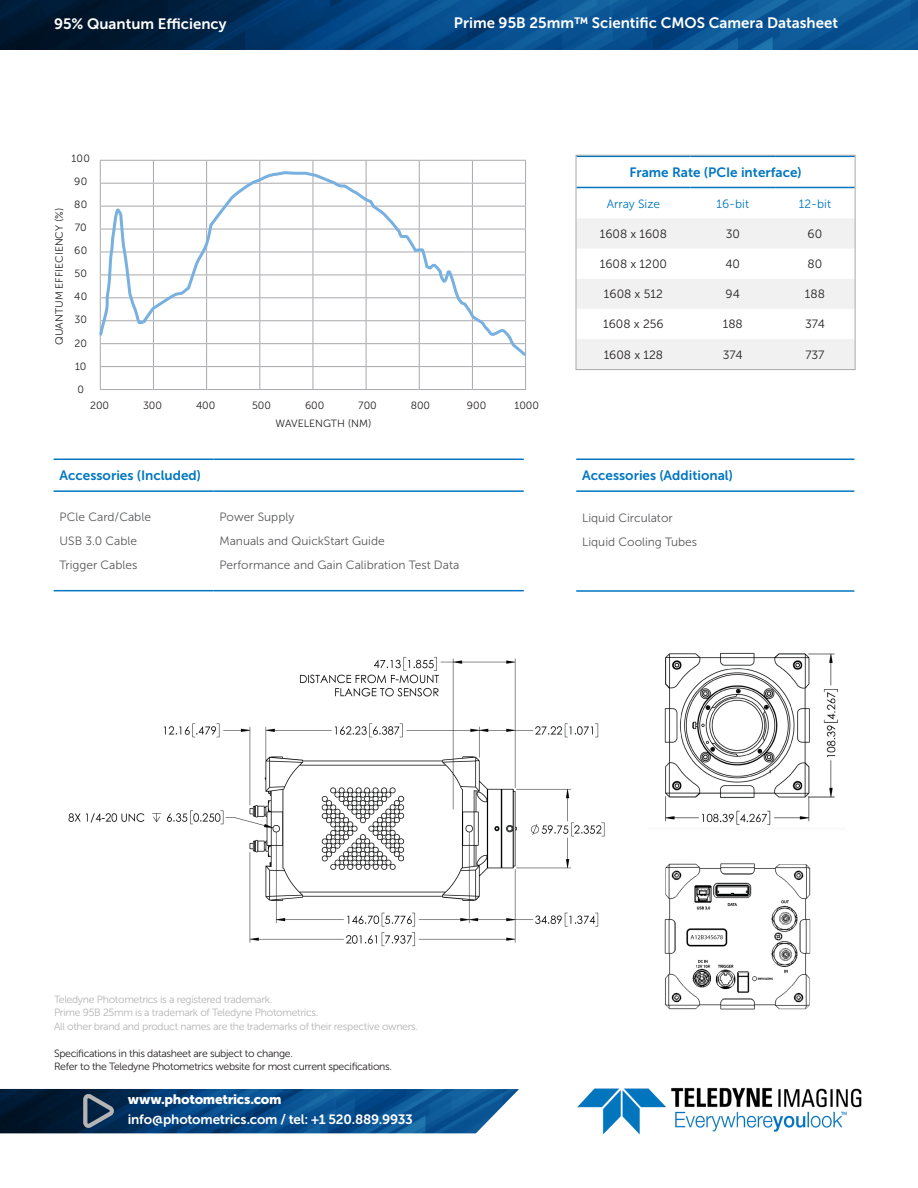
<style>
.page{position:relative;width:918px;height:1188px;background:#fff}
.page>*{position:absolute;margin:0;border:0;box-sizing:border-box;transform-origin:0 0}
.t1{font:15px "Museo Sans 700";color:#fff}
.t2{font:13.5px "Museo Sans 700";color:#0076c0}
.t3{font:13.5px "Museo Sans 700";letter-spacing:-.015em;color:#fff}
.t4{font:13.5px "Museo Sans 900";letter-spacing:-.02em;color:#fff}
.t5{font:12px "Museo Sans 300";color:#58595b}
.t6{font:12px "Museo Sans 300";color:#231f20}
.t7{font:12px "Museo Sans 300";color:#0076c0}
.t8{font:10.5px "Museo Sans 300";letter-spacing:-.03em;color:#231f20}
.t9{font:10.5px "Museo Sans 300";letter-spacing:-.03em;color:#b4b4b4}
.t10{font:10.5px "Museo Sans 300";color:#231f20}
</style>
<div class="page">
<hr style="left:100px;top:160px;width:53px;height:1px;background:#a8a9ad">
<hr style="left:153px;top:160px;width:54px;height:1px;background:#a8a9ad">
<hr style="left:207px;top:160px;width:53px;height:1px;background:#a8a9ad">
<hr style="left:260px;top:160px;width:53px;height:1px;background:#a8a9ad">
<hr style="left:313px;top:160px;width:53px;height:1px;background:#a8a9ad">
<hr style="left:366px;top:160px;width:53px;height:1px;background:#a8a9ad">
<hr style="left:419px;top:160px;width:53px;height:1px;background:#a8a9ad">
<hr style="left:472px;top:160px;width:54px;height:1px;background:#a8a9ad">
<hr style="left:100px;top:366px;width:53px;height:1px;background:#a8a9ad">
<svg style="left:100px;top:161px;width:1px;height:228px"></svg>
<hr style="left:153px;top:366px;width:54px;height:1px;background:#a8a9ad">
<svg style="left:153px;top:161px;width:1px;height:228px"></svg>
<hr style="left:207px;top:366px;width:53px;height:1px;background:#a8a9ad">
<svg style="left:206px;top:161px;width:1px;height:228px"></svg>
<hr style="left:260px;top:366px;width:53px;height:1px;background:#a8a9ad">
<svg style="left:259px;top:161px;width:1px;height:228px"></svg>
<hr style="left:313px;top:366px;width:53px;height:1px;background:#a8a9ad">
<svg style="left:313px;top:161px;width:1px;height:228px"></svg>
<hr style="left:366px;top:366px;width:53px;height:1px;background:#a8a9ad">
<svg style="left:366px;top:161px;width:1px;height:228px"></svg>
<hr style="left:419px;top:366px;width:53px;height:1px;background:#a8a9ad">
<svg style="left:419px;top:161px;width:1px;height:228px"></svg>
<hr style="left:472px;top:366px;width:54px;height:1px;background:#a8a9ad">
<svg style="left:472px;top:161px;width:1px;height:228px"></svg>
<svg style="left:525px;top:161px;width:1px;height:228px"></svg>
<hr style="left:100px;top:389px;width:53px;height:1px;background:#a8a9ad">
<hr style="left:153px;top:389px;width:54px;height:1px;background:#a8a9ad">
<hr style="left:207px;top:389px;width:53px;height:1px;background:#a8a9ad">
<hr style="left:260px;top:389px;width:53px;height:1px;background:#a8a9ad">
<hr style="left:313px;top:389px;width:53px;height:1px;background:#a8a9ad">
<hr style="left:366px;top:389px;width:53px;height:1px;background:#a8a9ad">
<hr style="left:419px;top:389px;width:53px;height:1px;background:#a8a9ad">
<hr style="left:472px;top:389px;width:54px;height:1px;background:#a8a9ad">
<hr style="left:54px;top:459px;width:159px;height:1px;background:#0076c0">
<hr style="left:213px;top:459px;width:311px;height:1px;background:#0076c0">
<hr style="left:54px;top:490px;width:159px;height:2px;background:#0076c0">
<hr style="left:213px;top:490px;width:311px;height:2px;background:#0076c0">
<hr style="left:54px;top:590px;width:159px;height:1px;background:#0076c0">
<hr style="left:213px;top:590px;width:311px;height:1px;background:#0076c0">
<hr style="left:576px;top:459px;width:278px;height:1px;background:#0076c0">
<hr style="left:576px;top:490px;width:278px;height:2px;background:#0076c0">
<hr style="left:576px;top:590px;width:278px;height:2px;background:#0076c0">
<svg style="left:578px;top:219px;width:275px;height:149px"></svg>
<hr style="left:576px;top:187px;width:114px;height:1px;background:#0076c0">
<hr style="left:690px;top:187px;width:85px;height:1px;background:#0076c0">
<hr style="left:775px;top:187px;width:80px;height:1px;background:#0076c0">
<div style="left:576px;top:155px;width:279px;height:215px;border:1px solid #a8a9ad"></div>
<img style="left:664px;top:652px;width:174px;height:173px">
<svg style="left:99px;top:170px;width:427px;height:187px"></svg>
<img style="left:664px;top:863px;width:147px;height:147px">
<img style="left:68px;top:656px;width:537px;height:291px">
<img style="left:0;top:0;width:918px;height:49px">
<img style="left:577px;top:1087px;width:285px;height:48px">
<img style="left:0;top:1089px;width:519px;height:44px">
<svg style="left:83px;top:1094px;width:31px;height:34px"></svg>
<p class="t1" style="left:54px;top:15px;width:174px">95% Quantum Efficiency</p>
<p class="t1" style="left:454px;top:15px;width:386px">Prime 95B 25mm™ Scientific CMOS Camera Datasheet</p>
<p class="t10" style="left:54px;top:345px;width:139px;rotate:-90deg">QUANTUM EFFIECIENCY (%)</p>
<p class="t8" style="left:72px;top:153px;width:20px">100</p>
<p class="t8" style="left:74px;top:176px;width:15px">90</p>
<p class="t8" style="left:74px;top:199px;width:15px">80</p>
<p class="t8" style="left:75px;top:222px;width:14px">70</p>
<p class="t8" style="left:74px;top:245px;width:14px">60</p>
<p class="t8" style="left:75px;top:268px;width:14px">50</p>
<p class="t8" style="left:74px;top:291px;width:15px">40</p>
<p class="t8" style="left:74px;top:314px;width:14px">30</p>
<p class="t8" style="left:75px;top:337px;width:14px">20</p>
<p class="t8" style="left:75px;top:360px;width:13px">10</p>
<p class="t8" style="left:78px;top:384px;width:8px">0</p>
<p class="t8" style="left:90px;top:399px;width:21px">200</p>
<p class="t8" style="left:143px;top:399px;width:21px">300</p>
<p class="t8" style="left:196px;top:399px;width:21px">400</p>
<p class="t8" style="left:252px;top:399px;width:20px">500</p>
<p class="t8" style="left:305px;top:399px;width:21px">600</p>
<p class="t8" style="left:358px;top:399px;width:20px">700</p>
<p class="t8" style="left:411px;top:399px;width:21px">800</p>
<p class="t8" style="left:467px;top:399px;width:21px">900</p>
<p class="t8" style="left:515px;top:399px;width:26px">1000</p>
<p class="t10" style="left:276px;top:417px;width:98px">WAVELENGTH (NM)</p>
<p class="t2" style="left:60px;top:468px;width:143px">Accessories (Included)</p>
<p class="t5" style="left:60px;top:511px;width:93px">PCle Card/Cable</p>
<p class="t5" style="left:60px;top:535px;width:79px">USB 3.0 Cable</p>
<p class="t5" style="left:60px;top:559px;width:79px">Trigger Cables</p>
<p class="t5" style="left:219px;top:511px;width:76px">Power Supply</p>
<p class="t5" style="left:219px;top:535px;width:167px">Manuals and QuickStart Guide</p>
<p class="t5" style="left:219px;top:559px;width:241px">Performance and Gain Calibration Test Data</p>
<p class="t2" style="left:629px;top:165px;width:174px">Frame Rate (PCIe interface)</p>
<p class="t7" style="left:607px;top:197px;width:55px">Array Size</p>
<p class="t7" style="left:717px;top:197px;width:34px">16-bit</p>
<p class="t7" style="left:799px;top:197px;width:34px">12-bit</p>
<p class="t6" style="left:600px;top:227px;width:69px">1608 x 1608</p>
<p class="t6" style="left:726px;top:227px;width:16px">30</p>
<p class="t6" style="left:808px;top:227px;width:16px">60</p>
<p class="t6" style="left:600px;top:258px;width:69px">1608 x 1200</p>
<p class="t6" style="left:725px;top:258px;width:16px">40</p>
<p class="t6" style="left:808px;top:258px;width:16px">80</p>
<p class="t6" style="left:604px;top:288px;width:60px">1608 x 512</p>
<p class="t6" style="left:726px;top:288px;width:16px">94</p>
<p class="t6" style="left:805px;top:288px;width:22px">188</p>
<p class="t6" style="left:603px;top:318px;width:62px">1608 x 256</p>
<p class="t6" style="left:723px;top:318px;width:22px">188</p>
<p class="t6" style="left:805px;top:318px;width:21px">374</p>
<p class="t6" style="left:604px;top:348px;width:61px">1608 x 128</p>
<p class="t6" style="left:723px;top:348px;width:21px">374</p>
<p class="t6" style="left:805px;top:348px;width:21px">737</p>
<p class="t2" style="left:582px;top:468px;width:152px">Accessories (Additional)</p>
<p class="t5" style="left:582px;top:511px;width:92px">Liquid Circulator</p>
<p class="t5" style="left:582px;top:535px;width:116px">Liquid Cooling Tubes</p>
<p class="t9" style="left:54px;top:994px;width:220px">Teledyne Photometrics is a registered trademark.</p>
<p class="t9" style="left:54px;top:1007px;width:266px">Prime 95B 25mm is a trademark of Teledyne Photometrics.</p>
<p class="t9" style="left:54px;top:1021px;width:366px">All other brand and product names are the trademarks of their respective owners.</p>
<p class="t8" style="left:54px;top:1048px;width:241px">Specifications in this datasheet are subject to change.</p>
<p class="t8" style="left:54px;top:1061px;width:340px">Refer to the Teledyne Photometrics website for most current specifications.</p>
<p class="t4" style="left:128px;top:1092px;width:155px">www.photometrics.com</p>
<p class="t3" style="left:128px;top:1112px;width:287px">info@photometrics.com / tel: +1 520.889.9933</p>
</div>
